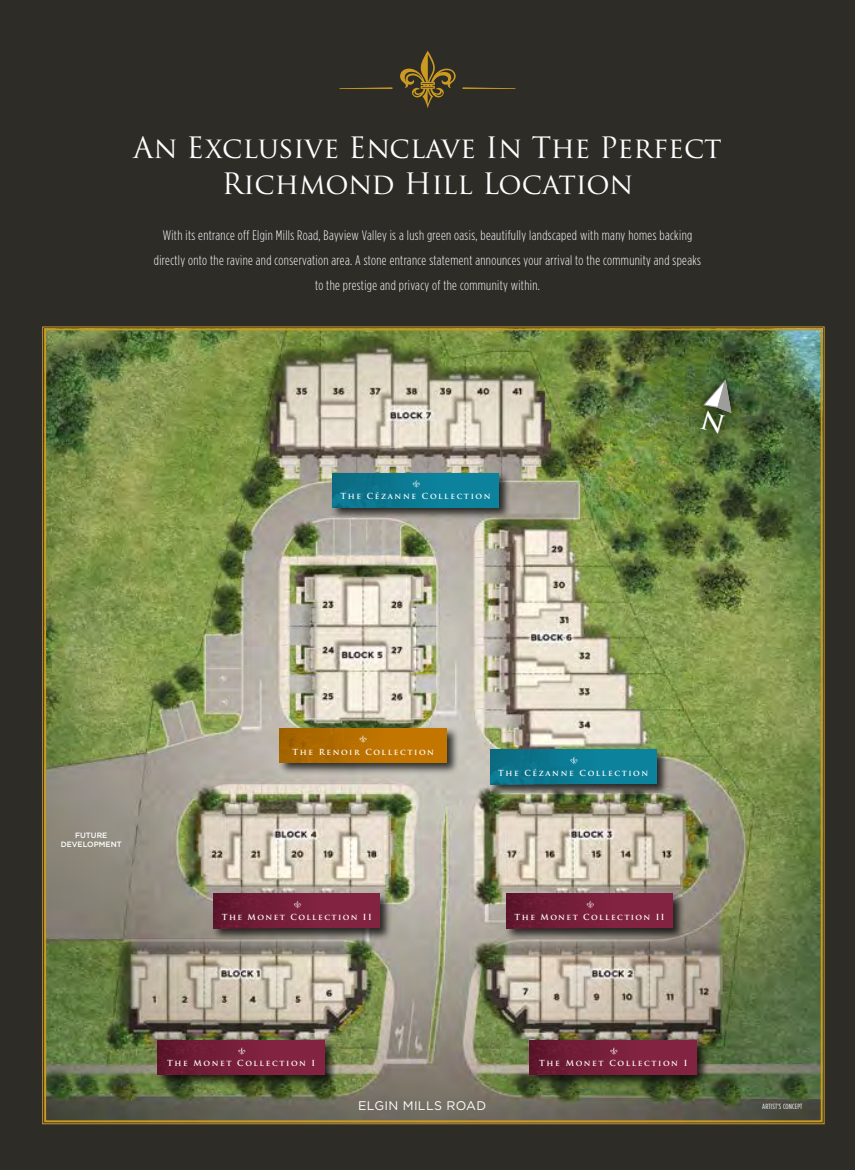
<style>
.page{position:relative;width:855px;height:1170px;background:#2d2c27}
.page>*{position:absolute;margin:0;border:0;box-sizing:border-box;transform-origin:0 0}
.t1{font:28.75px/35.6px "Trajan Pro";color:#fff;text-align:center}
.t2{font:300 13.75px/25px "Gotham Condensed";letter-spacing:.025em;color:#fff;text-align:center}
.t3{font:12.5px "Gotham";letter-spacing:.025em;color:#fff}
.t4{font:700 8.12px "Trajan Pro";letter-spacing:.195em;color:#fff}
.t5{font:500 7.62px/9.2px "Gotham";color:#fff;text-align:center}
.t6{font:7.5px "Gotham Condensed";letter-spacing:.025em;color:#fff}
</style>
<div class="page">
<img style="left:42px;top:326px;width:783px;height:798px">
<svg style="left:339px;top:51px;width:177px;height:57px"></svg>
<svg style="left:690px;top:369px;width:54px;height:75px;background:#4f6c34"></svg>
<div style="left:279px;top:727px;width:180px;height:47px;background:#000;opacity:.75"></div>
<div style="left:280px;top:728px;width:167px;height:35px;background:#c27600"></div>
<img style="left:280px;top:728px;width:80px;height:35px">
<svg style="left:359px;top:735px;width:8px;height:8px"></svg>
<div style="left:157px;top:1039px;width:180px;height:48px;background:#000;opacity:.75"></div>
<div style="left:158px;top:1040px;width:166px;height:35px;background:#822342"></div>
<img style="left:158px;top:1040px;width:82px;height:35px">
<svg style="left:238px;top:1047px;width:8px;height:8px"></svg>
<div style="left:212px;top:893px;width:180px;height:47px;background:#000;opacity:.75"></div>
<div style="left:213px;top:894px;width:167px;height:34px;background:#822342"></div>
<img style="left:213px;top:894px;width:89px;height:34px">
<svg style="left:294px;top:901px;width:7px;height:8px"></svg>
<div style="left:505px;top:893px;width:180px;height:47px;background:#000;opacity:.75"></div>
<div style="left:506px;top:894px;width:167px;height:34px;background:#822342"></div>
<img style="left:506px;top:894px;width:82px;height:34px">
<svg style="left:586px;top:901px;width:8px;height:8px"></svg>
<div style="left:529px;top:1039px;width:180px;height:48px;background:#000;opacity:.75"></div>
<div style="left:530px;top:1040px;width:166px;height:35px;background:#822342"></div>
<img style="left:530px;top:1040px;width:82px;height:35px">
<svg style="left:610px;top:1047px;width:8px;height:8px"></svg>
<div style="left:489px;top:748px;width:180px;height:48px;background:#000;opacity:.75"></div>
<div style="left:490px;top:750px;width:167px;height:34px;background:#0c829d"></div>
<img style="left:490px;top:750px;width:80px;height:34px">
<svg style="left:570px;top:757px;width:8px;height:8px"></svg>
<div style="left:331px;top:472px;width:180px;height:47px;background:#000;opacity:.75"></div>
<div style="left:333px;top:473px;width:166px;height:35px;background:#0c829d"></div>
<img style="left:332px;top:473px;width:80px;height:35px">
<svg style="left:412px;top:480px;width:8px;height:8px"></svg>
<svg style="left:700px;top:378px;width:32px;height:56px;background:#60734e"></svg>
<h1 class="t1" style="left:133px;top:130px;width:590px">An Exclusive Enclave In The Perfect<br>Richmond Hill Location</h1>
<p class="t2" style="left:154px;top:223px;width:549px">With its entrance off Elgin Mills Road, Bayview Valley is a lush green oasis, beautifully landscaped with many homes backing directly onto the ravine and conservation area. A stone entrance statement announces your arrival to the community and speaks to the prestige and privacy of the community within.</p>
<p class="t4" style="left:340px;top:491px;width:152px">The Cézanne Collection</p>
<p class="t5" style="left:61px;top:830px;width:62px">FUTURE<br>DEVELOPMENT</p>
<p class="t4" style="left:292px;top:747px;width:143px">The Renoir Collection</p>
<p class="t4" style="left:498px;top:768px;width:152px">The Cézanne Collection</p>
<p class="t4" style="left:222px;top:912px;width:151px">The Monet Collection II</p>
<p class="t4" style="left:515px;top:912px;width:151px">The Monet Collection II</p>
<p class="t4" style="left:167px;top:1058px;width:150px">The Monet Collection I</p>
<p class="t4" style="left:539px;top:1058px;width:150px">The Monet Collection I</p>
<p class="t3" style="left:358px;top:1097px;width:129px">ELGIN MILLS ROAD</p>
<p class="t6" style="left:762px;top:1103px;width:42px">ARTIST’S CONCEPT</p>
</div>
